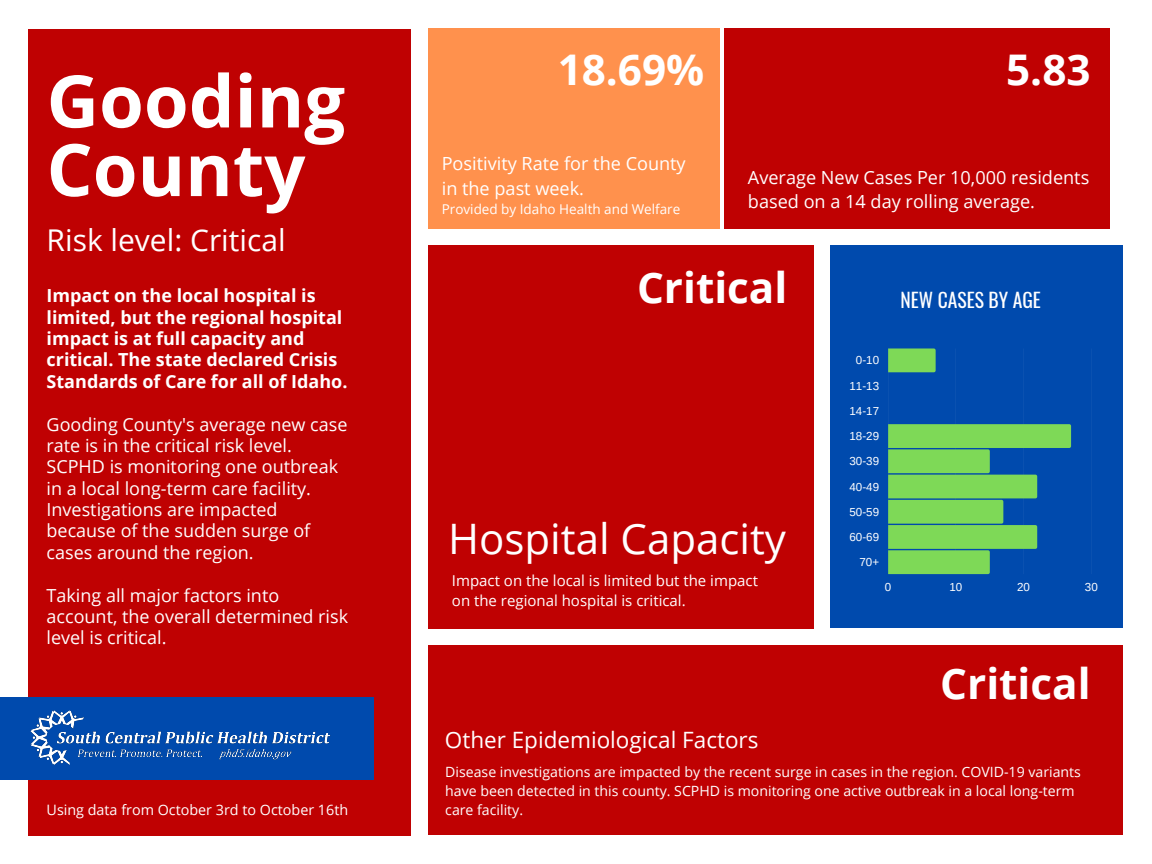
<style>
.page{position:relative;width:1152px;height:864px;background:#fff}
.page>*{position:absolute;margin:0;border:0;box-sizing:border-box;transform-origin:0 0}
.t1{font:700 72.45px/68.7px "Open Sans";color:#fff}
.t2{font:700 42.3px "Open Sans";color:#fff}
.t3{font:42px "Open Sans";color:#fff}
.t4{font:30px "Open Sans";color:#fff}
.t5{font:22.5px "Open Sans";color:#fff}
.t6{font:19.65px "Oswald";color:#fff}
.t7{font:18.15px/24.8px "Open Sans";color:#fff}
.t8{font:18px/21.3px "Open Sans";color:#fff}
.t9{font:700 18px/21.3px "Open Sans";color:#fff}
.t10{font:15px/20.2px "Open Sans";color:#fff}
.t11{font:14.4px "Open Sans";color:#fff}
.t12{font:14.1px/19.2px "Open Sans";color:#fff}
.t13{font:13.5px "Open Sans";color:#fff}
.t14{font:11.55px "Arimo";color:#fff}
</style>
<div class="page">
<div style="left:28px;top:29px;width:383px;height:806px;background:#bf0102"></div>
<div style="left:0;top:698px;width:373px;height:82px;background:#004aad"></div>
<div style="left:428px;top:28px;width:291px;height:200px;background:#ff914d"></div>
<div style="left:724px;top:28px;width:386px;height:200px;background:#bf0102"></div>
<div style="left:831px;top:246px;width:291px;height:382px;background:#004aad"></div>
<img style="left:30px;top:710px;width:301px;height:54px">
<hr style="left:888px;top:348px;width:1px;height:226px;background:#fff">
<hr style="left:956px;top:348px;width:1px;height:226px;background:#fff">
<hr style="left:1024px;top:348px;width:1px;height:226px;background:#fff">
<hr style="left:1091px;top:348px;width:1px;height:226px;background:#fff">
<svg style="left:888px;top:348px;width:48px;height:24px"></svg>
<svg style="left:888px;top:424px;width:183px;height:150px"></svg>
<div style="left:428px;top:246px;width:386px;height:382px;background:#bf0102"></div>
<div style="left:428px;top:645px;width:694px;height:189px;background:#bf0102"></div>
<p class="t1" style="left:47px;top:65px;width:300px">Gooding<br>County</p>
<p class="t4" style="left:47px;top:219px;width:241px">Risk level: Critical</p>
<p class="t9" style="left:47px;top:285px;width:302px">Impact on the local hospital is limited, but the regional hospital impact is at full capacity and critical. The state declared Crisis Standards of Care for all of Idaho.</p>
<p class="t8" style="left:47px;top:413px;width:302px">Gooding County's average new case rate is in the critical risk level.<br>SCPHD is monitoring one outbreak in a local long-term care facility.<br>Investigations are impacted because of the sudden surge of cases around the region.</p>
<p class="t8" style="left:47px;top:584px;width:303px">Taking all major factors into account, the overall determined risk level is critical.</p>
<p class="t11" style="left:47px;top:800px;width:303px">Using data from October 3rd to October 16th</p>
<p class="t2" style="left:558px;top:40px;width:148px">18.69%</p>
<p class="t7" style="left:442px;top:151px;width:246px">Positivity Rate for the County in the past week.</p>
<p class="t13" style="left:442px;top:200px;width:240px">Provided by Idaho Health and Welfare</p>
<p class="t2" style="left:1006px;top:40px;width:86px">5.83</p>
<p class="t7" style="left:748px;top:164px;width:343px">Average New Cases Per 10,000 residents based on a 14 day rolling average.</p>
<p class="t2" style="left:637px;top:258px;width:152px">Critical</p>
<p class="t3" style="left:448px;top:509px;width:339px">Hospital Capacity</p>
<p class="t10" style="left:452px;top:570px;width:307px">Impact on the local is limited but the impact on the regional hospital is critical.</p>
<p class="t14" style="left:856px;top:354px;width:25px">0-10</p>
<p class="t14" style="left:849px;top:379px;width:31px">11-13</p>
<p class="t14" style="left:849px;top:404px;width:31px">14-17</p>
<p class="t14" style="left:849px;top:430px;width:31px">18-29</p>
<p class="t14" style="left:849px;top:455px;width:31px">30-39</p>
<p class="t14" style="left:849px;top:480px;width:31px">40-49</p>
<p class="t14" style="left:849px;top:505px;width:31px">50-59</p>
<p class="t14" style="left:849px;top:531px;width:31px">60-69</p>
<p class="t14" style="left:859px;top:556px;width:21px">70+</p>
<p class="t6" style="left:901px;top:285px;width:142px">NEW CASES BY AGE</p>
<p class="t14" style="left:885px;top:580px;width:8px">0</p>
<p class="t14" style="left:949px;top:580px;width:14px">10</p>
<p class="t14" style="left:1017px;top:580px;width:14px">20</p>
<p class="t14" style="left:1085px;top:580px;width:14px">30</p>
<p class="t2" style="left:940px;top:654px;width:152px">Critical</p>
<p class="t5" style="left:445px;top:724px;width:315px">Other Epidemiological Factors</p>
<p class="t12" style="left:445px;top:762px;width:637px">Disease investigations are impacted by the recent surge in cases in the region. COVID-19 variants have been detected in this county. SCPHD is monitoring one active outbreak in a local long-term care facility.</p>
</div>
